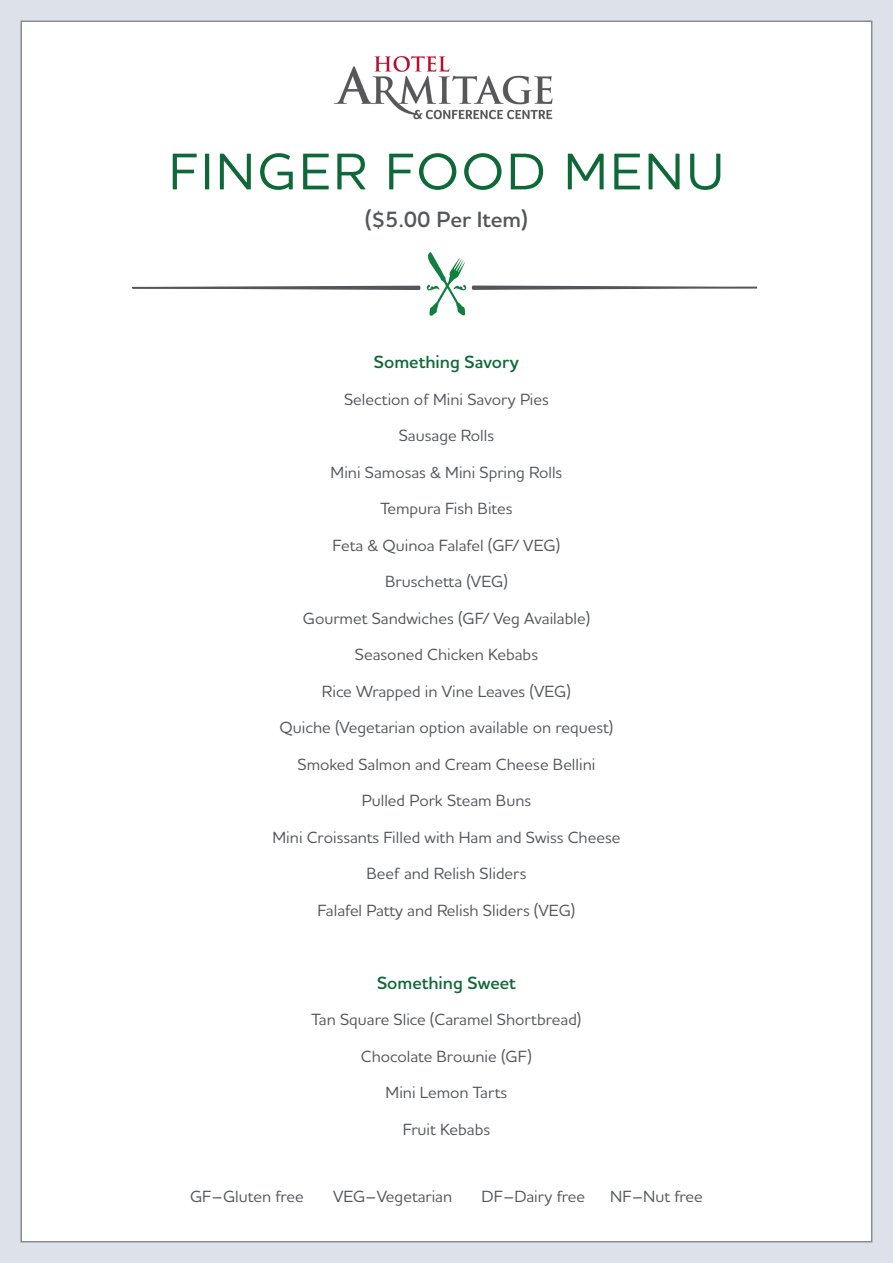
<style>
.page{position:relative;width:893px;height:1263px;background:#dce1ea}
.page>*{position:absolute;margin:0;border:0;box-sizing:border-box;transform-origin:0 0}
.Paragraph_Style_1{font:500 52.5px "Houschka Alt Pro";letter-spacing:.055em;color:#0f6838}
.t1{font:600 22.5px "Houschka Alt Pro";color:#54575a}
.Body{font:600 18px "Houschka Alt Pro";color:#0f6838}
.Body-2{font:500 16.5px "Houschka Alt Pro";color:#54575a}
</style>
<div class="page">
<div style="left:21px;top:21px;width:851px;height:1221px;background:#fff;border:2px solid #8a8b8d"></div>
<img style="left:334px;top:56px;width:219px;height:64px">
<svg style="left:472px;top:285px;width:285px;height:5px"></svg>
<svg style="left:132px;top:252px;width:334px;height:64px"></svg>
<p class="Paragraph_Style_1" style="left:169px;top:138px;width:557px">FINGER FOOD MENU</p>
<h2 class="t1" style="left:365px;top:204px;width:165px">($5.00 Per Item)</h2>
<p class="Body" style="left:374px;top:350px;width:147px">Something Savory</p>
<p class="Body-2" style="left:344px;top:389px;width:206px">Selection of Mini Savory Pies</p>
<p class="Body-2" style="left:399px;top:425px;width:97px">Sausage Rolls</p>
<p class="Body-2" style="left:331px;top:462px;width:233px">Mini Samosas &amp; Mini Spring Rolls</p>
<p class="Body-2" style="left:380px;top:498px;width:134px">Tempura Fish Bites</p>
<p class="Body-2" style="left:333px;top:535px;width:229px">Feta &amp; Quinoa Falafel (GF/ VEG)</p>
<p class="Body-2" style="left:385px;top:571px;width:124px">Bruschetta (VEG)</p>
<p class="Body-2" style="left:303px;top:608px;width:289px">Gourmet Sandwiches (GF/ Veg Available)</p>
<p class="Body-2" style="left:355px;top:644px;width:185px">Seasoned Chicken Kebabs</p>
<p class="Body-2" style="left:322px;top:681px;width:251px">Rice Wrapped in Vine Leaves (VEG)</p>
<p class="Body-2" style="left:279px;top:717px;width:335px">Quiche (Vegetarian option available on request)</p>
<p class="Body-2" style="left:297px;top:754px;width:299px">Smoked Salmon and Cream Cheese Bellini</p>
<p class="Body-2" style="left:362px;top:790px;width:171px">Pulled Pork Steam Buns</p>
<p class="Body-2" style="left:273px;top:827px;width:349px">Mini Croissants Filled with Ham and Swiss Cheese</p>
<p class="Body-2" style="left:366px;top:863px;width:162px">Beef and Relish Sliders</p>
<p class="Body-2" style="left:317px;top:900px;width:259px">Falafel Patty and Relish Sliders (VEG)</p>
<p class="Body" style="left:377px;top:971px;width:140px">Something Sweet</p>
<p class="Body-2" style="left:311px;top:1009px;width:271px">Tan Square Slice (Caramel Shortbread)</p>
<p class="Body-2" style="left:361px;top:1046px;width:173px">Chocolate Brownie (GF)</p>
<p class="Body-2" style="left:386px;top:1082px;width:123px">Mini Lemon Tarts</p>
<p class="Body-2" style="left:403px;top:1119px;width:89px">Fruit Kebabs</p>
<h2 class="Body-2" style="left:190px;top:1186px;width:115px">GF–Gluten free</h2>
<h2 class="Body-2" style="left:333px;top:1186px;width:121px">VEG–Vegetarian</h2>
<h2 class="Body-2" style="left:482px;top:1186px;width:105px">DF–Dairy free</h2>
<h2 class="Body-2" style="left:610px;top:1186px;width:94px">NF–Nut free</h2>
</div>
